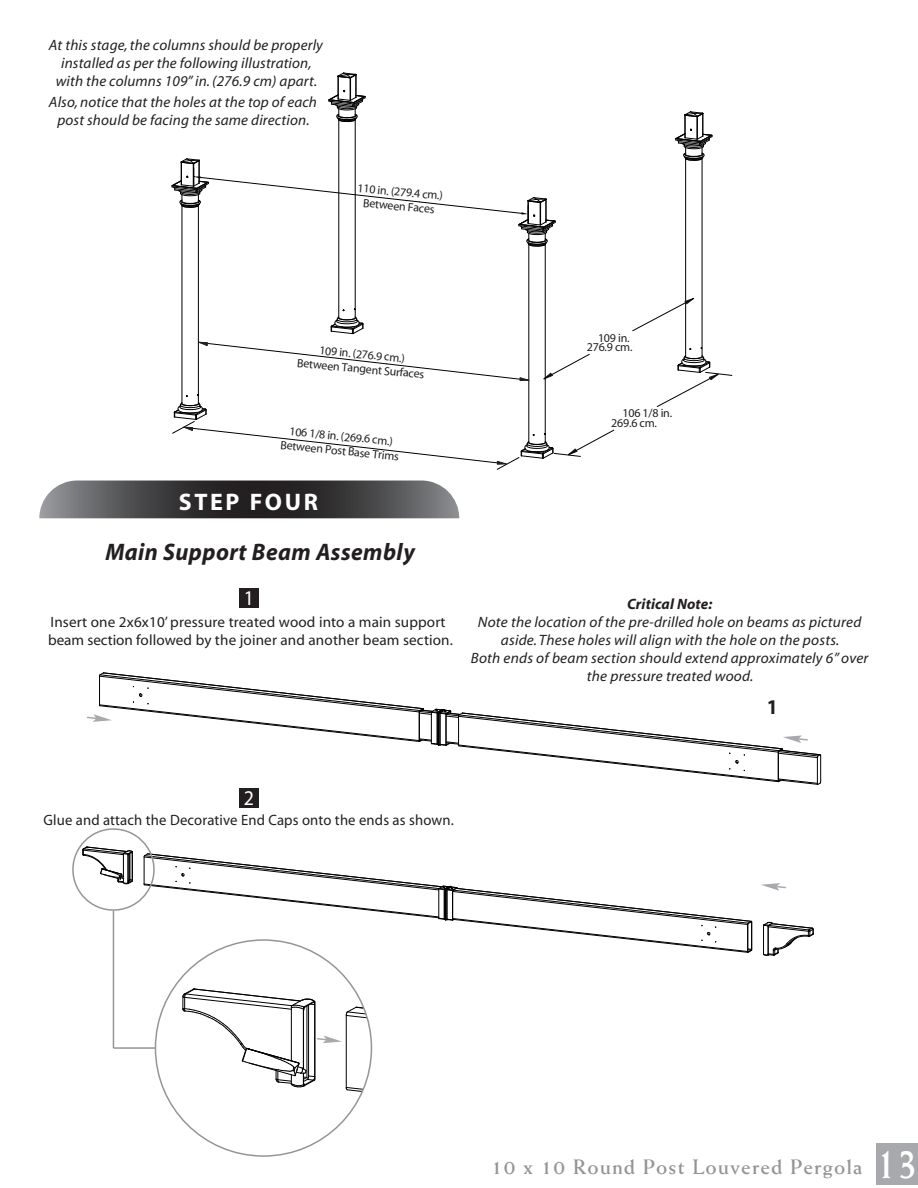
<style>
.page{position:relative;width:918px;height:1188px;background:#fff}
.page>*{position:absolute;margin:0;border:0;box-sizing:border-box;transform-origin:0 0}
.t1{font:italic 700 24px "Myriad";letter-spacing:.02em;color:#231f20}
.t2{font:700 24px "Myriad";letter-spacing:.11em;color:#fff}
.t3{font:700 21px "Weiss Std";letter-spacing:.05em;color:#939598}
.t4{font:21px "Myriad";color:#fff;scale:.95 1}
.t5{font:700 21px "Myriad";color:#231f20;scale:.95 1}
.t6{font:italic 15px/18px "Myriad";letter-spacing:.01em;color:#231f20;text-align:center}
.t7{font:15px/18px "Myriad";letter-spacing:.01em;color:#231f20}
.t8{font:italic 700 15px "Myriad";letter-spacing:.01em;color:#231f20}
.t9{font:12px/14.4px "Myriad";letter-spacing:-.02em;color:#231f20;text-align:center}
.s1{font-size:46.5px;color:#fff}
</style>
<div class="page">
<svg style="left:39px;top:481px;width:420px;height:37px;background:#4e4d4f"></svg>
<hr style="left:685px;top:159px;width:1px;height:198px;background:#000">
<hr style="left:702px;top:159px;width:1px;height:198px;background:#000">
<hr style="left:338px;top:120px;width:1px;height:198px;background:#000">
<hr style="left:355px;top:120px;width:1px;height:198px;background:#000">
<hr style="left:529px;top:244px;width:1px;height:198px;background:#000">
<hr style="left:545px;top:244px;width:1px;height:198px;background:#000">
<hr style="left:182px;top:206px;width:1px;height:198px;background:#000">
<hr style="left:198px;top:206px;width:1px;height:198px;background:#000">
<svg style="left:656px;top:347px;width:77px;height:60px"></svg>
<svg style="left:331px;top:308px;width:33px;height:26px"></svg>
<svg style="left:172px;top:394px;width:443px;height:76px"></svg>
<svg style="left:675px;top:111px;width:38px;height:50px"></svg>
<svg style="left:328px;top:72px;width:38px;height:50px"></svg>
<svg style="left:171px;top:158px;width:385px;height:89px"></svg>
<svg style="left:197px;top:341px;width:333px;height:40px"></svg>
<svg style="left:632px;top:296px;width:62px;height:36px"></svg>
<svg style="left:543px;top:354px;width:47px;height:27px"></svg>
<div style="left:876px;top:1143px;width:42px;height:42px;background:#a7a9ac"></div>
<svg style="left:763px;top:922px;width:51px;height:34px"></svg>
<svg style="left:143px;top:853px;width:609px;height:100px"></svg>
<svg style="left:82px;top:846px;width:51px;height:38px"></svg>
<div style="left:239px;top:588px;width:20px;height:20px;background:#231f20"></div>
<div style="left:239px;top:788px;width:20px;height:20px;background:#231f20"></div>
<svg style="left:761px;top:883px;width:25px;height:8px"></svg>
<div style="left:72px;top:828px;width:83px;height:83px;border:2px solid #939598;border-radius:50%"></div>
<svg style="left:183px;top:988px;width:188px;height:168px"></svg>
<hr style="left:113px;top:911px;width:1px;height:137px;background:#939598">
<hr style="left:113px;top:1047px;width:42px;height:2px;background:#939598">
<svg style="left:87px;top:672px;width:734px;height:113px"></svg>
<p class="t6" style="left:49px;top:37px;width:276px">At this stage, the columns should be properly installed as per the following illustration, with the columns 109” in. (276.9 cm) apart.</p>
<p class="t6" style="left:49px;top:94px;width:270px">Also, notice that the holes at the top of each post should be facing the same direction.</p>
<p class="t9" style="left:358px;top:181px;width:87px;rotate:5deg">110 in. (279.4 cm.)<br>Between Faces</p>
<p class="t9" style="left:299px;top:342px;width:129px;rotate:5deg">109 in. (276.9 cm.)<br>Between Tangent Surfaces</p>
<p class="t9" style="left:283px;top:423px;width:120px;rotate:6deg">106 1/8 in. (269.6 cm.)<br>Between Post Base Trims</p>
<h1 class="t2" style="left:179px;top:489px;width:141px">STEP FOUR</h1>
<h1 class="t1" style="left:105px;top:539px;width:311px">Main Support Beam Assembly</h1>
<h2 class="t4" style="left:244px;top:588px;width:12px">1</h2>
<p class="t7" style="left:48px;top:614px;width:406px">Insert one 2x6x10’ pressure treated wood into a main support beam section followed by the joiner and another beam section.</p>
<p class="t9" style="left:587px;top:333px;width:47px;line-height:9.3px;text-align:right">109 in.<br>276.9 cm.</p>
<p class="t9" style="left:611px;top:409px;width:62px;line-height:9.3px;text-align:left;text-indent:11px">106 1/8 in.<br>269.6 cm.</p>
<p class="t8" style="left:627px;top:597px;width:87px">Critical Note:</p>
<p class="t6" style="left:471px;top:614px;width:399px">Note the location of the pre-drilled hole on beams as pictured aside. These holes will align with the hole on the posts.<br>Both ends of beam section should extend approximately 6” over the pressure treated wood.</p>
<h2 class="t5" style="left:767px;top:696px;width:13px">1</h2>
<h2 class="t4" style="left:244px;top:788px;width:12px">2</h2>
<p class="t7" style="left:44px;top:812px;width:412px">Glue and attach the Decorative End Caps onto the ends as shown.</p>
<h2 class="t3" style="left:491px;top:1155px;width:428px">10 x 10 Round Post Louvered Pergola <span class="s1">13</span></h2>
</div>
